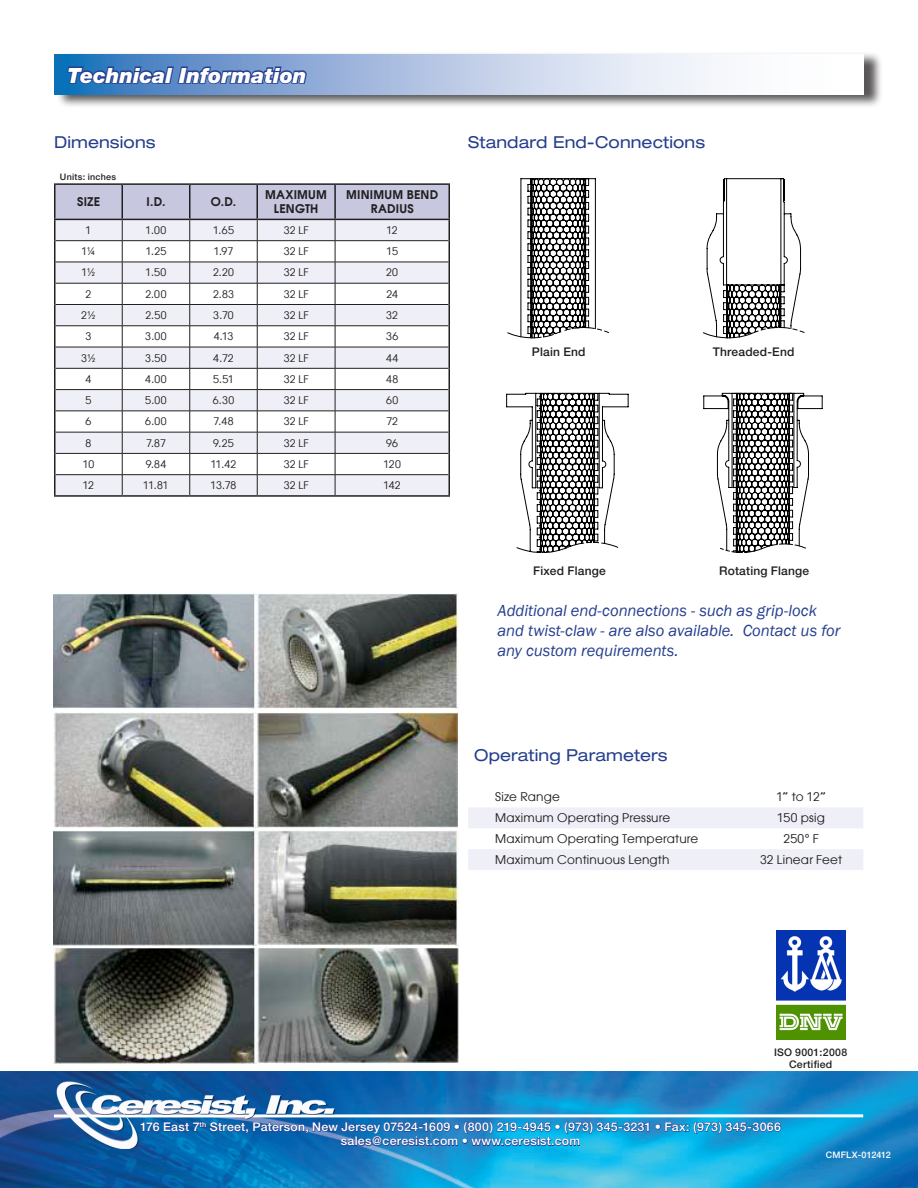
<style>
.page{position:relative;width:918px;height:1188px;background:#fff}
.page>*{position:absolute;margin:0;border:0;box-sizing:border-box;transform-origin:0 0}
.t1{font:italic 900 21px "Helvetica Neue";color:#fff}
.t2{font:italic 16.5px/19.8px "Franklin Gothic";letter-spacing:-.005em;color:#253f8e}
.t3{font:expanded 16.5px "Helvetica Neue";letter-spacing:.005em;color:#253f8e}
.t4{font:500 12px "Helvetica Neue";letter-spacing:.02em;color:#fff}
.t5{font:12px "Atlanta";letter-spacing:.02em;color:#231f20}
.t6{font:500 12px "Helvetica Neue";letter-spacing:.015em;color:#231f20}
.t7{font:600 12px/14.4px "Atlanta";letter-spacing:.02em;color:#231f20;text-align:center}
.t8{font:10.5px "Atlanta";letter-spacing:.02em;color:#231f20}
.t9{font:500 10.5px "Helvetica Neue";letter-spacing:.025em;color:#231f20}
.t10{font:500 9px "Helvetica Neue";letter-spacing:.015em;color:#fff}
.t11{font:500 9px "Helvetica Neue";letter-spacing:.025em;color:#231f20}
</style>
<div class="page">
<img style="left:0;top:1072px;width:918px;height:116px">
<svg style="left:54px;top:1114px;width:809px;height:4px"></svg>
<div style="left:56px;top:51px;width:827px;height:57px;background:#231f20;opacity:.75"></div>
<svg style="left:54px;top:54px;width:810px;height:41px"></svg>
<svg style="left:66px;top:55px;width:242px;height:31px;background:#4773b5"></svg>
<img style="left:56px;top:1082px;width:279px;height:67px">
<svg style="left:655px;top:1122px;width:126px;height:12px;background:#1776b9"></svg>
<svg style="left:140px;top:1122px;width:509px;height:26px;background:#1671b5"></svg>
<hr style="left:335px;top:219px;width:115px;height:1px;background:#231f20">
<hr style="left:54px;top:183px;width:68px;height:2px;background:#231f20">
<hr style="left:122px;top:183px;width:68px;height:2px;background:#231f20">
<hr style="left:190px;top:183px;width:67px;height:2px;background:#231f20">
<hr style="left:257px;top:183px;width:78px;height:2px;background:#231f20">
<hr style="left:335px;top:183px;width:115px;height:2px;background:#231f20">
<hr style="left:448px;top:185px;width:2px;height:34px;background:#231f20">
<hr style="left:448px;top:220px;width:2px;height:21px;background:#231f20">
<hr style="left:448px;top:241px;width:2px;height:21px;background:#231f20">
<hr style="left:448px;top:262px;width:2px;height:21px;background:#231f20">
<hr style="left:448px;top:283px;width:2px;height:21px;background:#231f20">
<hr style="left:448px;top:304px;width:2px;height:22px;background:#231f20">
<hr style="left:448px;top:326px;width:2px;height:21px;background:#231f20">
<hr style="left:448px;top:347px;width:2px;height:21px;background:#231f20">
<hr style="left:448px;top:368px;width:2px;height:22px;background:#231f20">
<hr style="left:448px;top:390px;width:2px;height:21px;background:#231f20">
<hr style="left:448px;top:411px;width:2px;height:21px;background:#231f20">
<hr style="left:448px;top:432px;width:2px;height:21px;background:#231f20">
<hr style="left:448px;top:453px;width:2px;height:22px;background:#231f20">
<svg style="left:54px;top:184px;width:395px;height:311px"></svg>
<hr style="left:448px;top:475px;width:2px;height:20px;background:#231f20">
<hr style="left:54px;top:495px;width:68px;height:2px;background:#231f20">
<hr style="left:122px;top:495px;width:68px;height:2px;background:#231f20">
<hr style="left:190px;top:495px;width:67px;height:2px;background:#231f20">
<hr style="left:257px;top:495px;width:78px;height:2px;background:#231f20">
<hr style="left:335px;top:495px;width:115px;height:2px;background:#231f20">
<img style="left:776px;top:931px;width:69px;height:108px">
<img style="left:54px;top:712px;width:404px;height:116px">
<img style="left:54px;top:593px;width:404px;height:116px">
<svg style="left:506px;top:393px;width:123px;height:160px"></svg>
<svg style="left:703px;top:393px;width:120px;height:160px"></svg>
<svg style="left:507px;top:178px;width:102px;height:161px"></svg>
<svg style="left:703px;top:178px;width:102px;height:161px"></svg>
<svg style="left:468px;top:808px;width:395px;height:62px"></svg>
<img style="left:54px;top:830px;width:405px;height:116px">
<img style="left:54px;top:948px;width:405px;height:116px">
<p class="t1" style="left:68px;top:62px;width:241px">Technical Information</p>
<p class="t3" style="left:54px;top:133px;width:103px">Dimensions</p>
<p class="t11" style="left:60px;top:172px;width:58px">Units: inches</p>
<p class="t7" style="left:77px;top:194px;width:24px">SIZE</p>
<p class="t7" style="left:147px;top:194px;width:20px">I.D.</p>
<p class="t7" style="left:211px;top:194px;width:27px">O.D.</p>
<p class="t7" style="left:265px;top:187px;width:63px">MAXIMUM<br>LENGTH</p>
<p class="t7" style="left:346px;top:187px;width:93px">MINIMUM BEND<br>RADIUS</p>
<p class="t8" style="left:86px;top:223px;width:7px">1</p>
<p class="t8" style="left:146px;top:223px;width:22px">1.00</p>
<p class="t8" style="left:213px;top:223px;width:22px">1.65</p>
<p class="t8" style="left:284px;top:223px;width:26px">32 LF</p>
<p class="t8" style="left:387px;top:223px;width:13px">12</p>
<p class="t8" style="left:82px;top:244px;width:15px">1¼</p>
<p class="t8" style="left:146px;top:244px;width:22px">1.25</p>
<p class="t8" style="left:214px;top:244px;width:21px">1.97</p>
<p class="t8" style="left:284px;top:244px;width:26px">32 LF</p>
<p class="t8" style="left:386px;top:244px;width:13px">15</p>
<p class="t8" style="left:82px;top:265px;width:15px">1½</p>
<p class="t8" style="left:146px;top:265px;width:22px">1.50</p>
<p class="t8" style="left:213px;top:265px;width:22px">2.20</p>
<p class="t8" style="left:284px;top:265px;width:26px">32 LF</p>
<p class="t8" style="left:386px;top:265px;width:13px">20</p>
<p class="t8" style="left:86px;top:286px;width:7px">2</p>
<p class="t8" style="left:145px;top:286px;width:23px">2.00</p>
<p class="t8" style="left:213px;top:286px;width:22px">2.83</p>
<p class="t8" style="left:284px;top:286px;width:26px">32 LF</p>
<p class="t8" style="left:386px;top:286px;width:13px">24</p>
<p class="t8" style="left:81px;top:308px;width:16px">2½</p>
<p class="t8" style="left:145px;top:308px;width:23px">2.50</p>
<p class="t8" style="left:213px;top:308px;width:22px">3.70</p>
<p class="t8" style="left:284px;top:308px;width:26px">32 LF</p>
<p class="t8" style="left:386px;top:308px;width:13px">32</p>
<p class="t8" style="left:86px;top:329px;width:7px">3</p>
<p class="t8" style="left:145px;top:329px;width:23px">3.00</p>
<p class="t8" style="left:214px;top:329px;width:21px">4.13</p>
<p class="t8" style="left:284px;top:329px;width:26px">32 LF</p>
<p class="t8" style="left:386px;top:329px;width:13px">36</p>
<p class="t8" style="left:81px;top:350px;width:16px">3½</p>
<p class="t8" style="left:145px;top:350px;width:23px">3.50</p>
<p class="t8" style="left:213px;top:350px;width:22px">4.72</p>
<p class="t8" style="left:284px;top:350px;width:26px">32 LF</p>
<p class="t8" style="left:386px;top:350px;width:14px">44</p>
<p class="t8" style="left:86px;top:372px;width:7px">4</p>
<p class="t8" style="left:145px;top:372px;width:23px">4.00</p>
<p class="t8" style="left:213px;top:372px;width:22px">5.51</p>
<p class="t8" style="left:284px;top:372px;width:26px">32 LF</p>
<p class="t8" style="left:386px;top:372px;width:14px">48</p>
<p class="t8" style="left:86px;top:393px;width:7px">5</p>
<p class="t8" style="left:145px;top:393px;width:23px">5.00</p>
<p class="t8" style="left:213px;top:393px;width:23px">6.30</p>
<p class="t8" style="left:284px;top:393px;width:26px">32 LF</p>
<p class="t8" style="left:386px;top:393px;width:14px">60</p>
<p class="t8" style="left:86px;top:414px;width:7px">6</p>
<p class="t8" style="left:145px;top:414px;width:23px">6.00</p>
<p class="t8" style="left:213px;top:414px;width:22px">7.48</p>
<p class="t8" style="left:284px;top:414px;width:26px">32 LF</p>
<p class="t8" style="left:386px;top:414px;width:13px">72</p>
<p class="t8" style="left:86px;top:435px;width:7px">8</p>
<p class="t8" style="left:146px;top:435px;width:21px">7.87</p>
<p class="t8" style="left:213px;top:435px;width:22px">9.25</p>
<p class="t8" style="left:284px;top:435px;width:26px">32 LF</p>
<p class="t8" style="left:386px;top:435px;width:13px">96</p>
<p class="t8" style="left:83px;top:457px;width:13px">10</p>
<p class="t8" style="left:146px;top:457px;width:22px">9.84</p>
<p class="t8" style="left:211px;top:457px;width:27px">11.42</p>
<p class="t8" style="left:284px;top:457px;width:26px">32 LF</p>
<p class="t8" style="left:383px;top:457px;width:19px">120</p>
<p class="t8" style="left:83px;top:478px;width:13px">12</p>
<p class="t8" style="left:143px;top:478px;width:27px">11.81</p>
<p class="t8" style="left:211px;top:478px;width:27px">13.78</p>
<p class="t8" style="left:284px;top:478px;width:26px">32 LF</p>
<p class="t8" style="left:384px;top:478px;width:19px">142</p>
<p class="t3" style="left:468px;top:133px;width:239px">Standard End-Connections</p>
<p class="t6" style="left:532px;top:344px;width:55px">Plain End</p>
<p class="t6" style="left:713px;top:344px;width:83px">Threaded-End</p>
<p class="t6" style="left:533px;top:564px;width:74px">Fixed Flange</p>
<p class="t6" style="left:719px;top:564px;width:92px">Rotating Flange</p>
<p class="t2" style="left:498px;top:601px;width:344px">Additional end-connections - such as grip-lock and twist-claw - are also available. Contact us for any custom requirements.</p>
<p class="t3" style="left:474px;top:745px;width:195px">Operating Parameters</p>
<p class="t5" style="left:495px;top:789px;width:66px">Size Range</p>
<p class="t5" style="left:776px;top:789px;width:51px">1” to 12”</p>
<p class="t5" style="left:495px;top:809px;width:177px">Maximum Operating Pressure</p>
<p class="t5" style="left:777px;top:809px;width:49px">150 psig</p>
<p class="t5" style="left:495px;top:830px;width:205px">Maximum Operating Temperature</p>
<p class="t5" style="left:784px;top:830px;width:36px">250° F</p>
<p class="t5" style="left:495px;top:851px;width:176px">Maximum Continuous Length</p>
<p class="t5" style="left:760px;top:851px;width:84px">32 Linear Feet</p>
<p class="t9" style="left:774px;top:1046px;width:75px">ISO 9001:2008</p>
<p class="t9" style="left:789px;top:1058px;width:45px">Certified</p>
<p class="t4" style="left:140px;top:1120px;width:643px">176 East 7<sup>th</sup> Street, Paterson, New Jersey 07524-1609 • (800) 219-4945 • (973) 345-3231 • Fax: (973) 345-3066</p>
<p class="t4" style="left:341px;top:1134px;width:241px">sales@ceresist.com • www.ceresist.com</p>
<p class="t10" style="left:826px;top:1150px;width:67px">CMFLX-012412</p>
</div>
